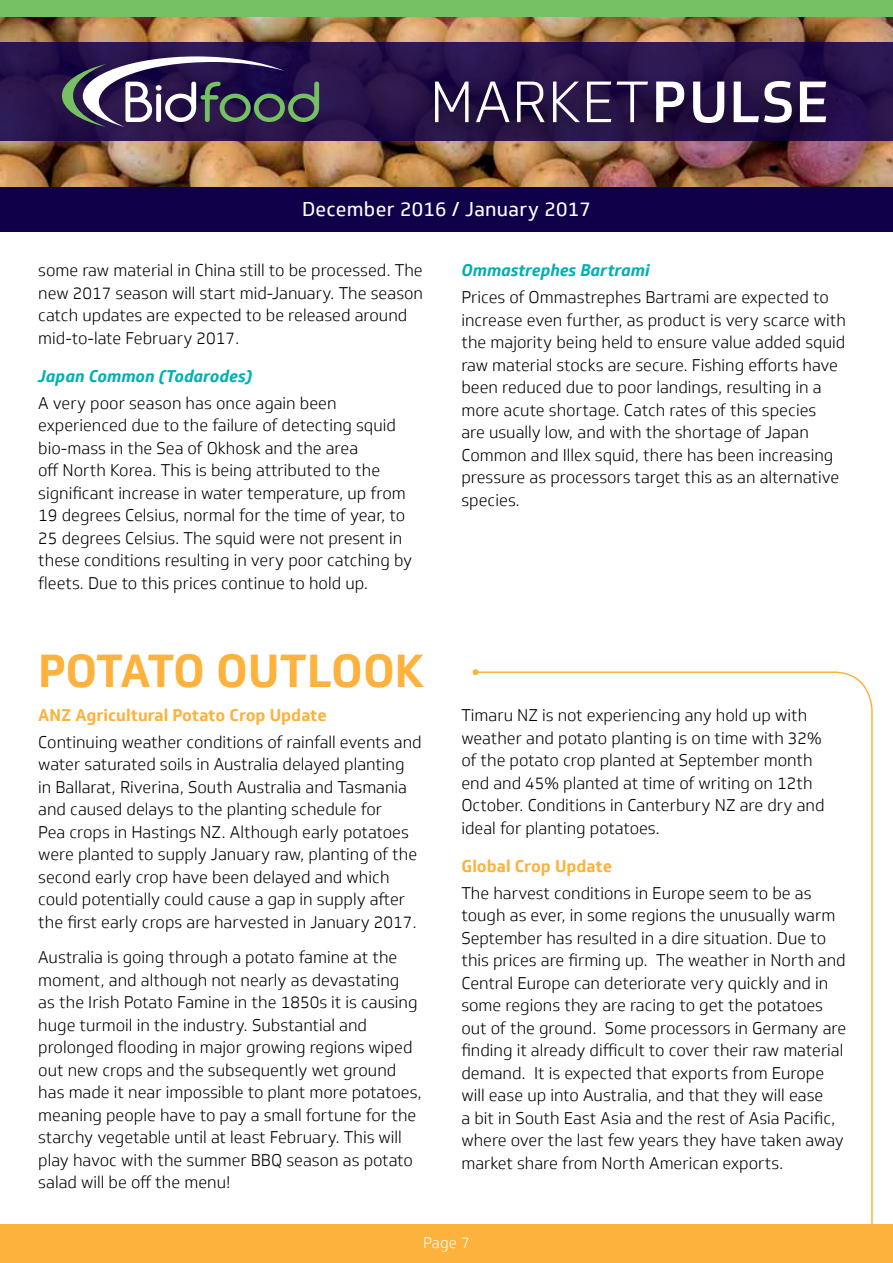
<style>
.page{position:relative;width:893px;height:1263px;background:#fff}
.page>*{position:absolute;margin:0;border:0;box-sizing:border-box;transform-origin:0 0}
.t1{font:300 57px "Soleto";letter-spacing:.015em;color:#fff}
.t2{font:700 45px "Soleto";letter-spacing:-.01em;color:#fcb23c}
.t3{font:19.5px "Soleto";letter-spacing:.015em;color:#fff}
.t4{font:300 16.5px/22.5px "Soleto";color:#000}
.t5{font:700 16.5px "Soleto";color:#fcb23c}
.t6{font:italic 700 16.5px "Soleto";color:#00b0b5}
.t7{font:300 15px "Soleto";color:#fff}
.s1{font-weight:500}
</style>
<div class="page">
<div style="left:0;top:1225px;width:893px;height:38px;background:#fcb23c"></div>
<img style="left:0;top:17px;width:893px;height:171px">
<svg style="left:0;top:43px;width:893px;height:98px;background:#28134b"></svg>
<div style="left:409px;top:72px;width:437px;height:89px;background:#000;opacity:.75"></div>
<div style="left:0;top:188px;width:893px;height:44px;background:#10004a"></div>
<svg style="left:62px;top:56px;width:257px;height:71px;background:#4f4968"></svg>
<div style="left:0;top:0;width:893px;height:17px;background:#74c062"></div>
<svg style="left:474px;top:671px;width:399px;height:554px"></svg>
<svg style="left:473px;top:669px;width:6px;height:6px"></svg>
<h1 class="t1" style="left:430px;top:69px;width:400px">MARKET<span class="s1">PULSE</span></h1>
<p class="t3" style="left:302px;top:198px;width:290px">December 2016 / January 2017</p>
<p class="t4" style="left:38px;top:259px;width:386px">some raw material in China still to be processed. The new 2017 season will start mid-January. The season catch updates are expected to be released around mid-to-late February 2017.</p>
<p class="t6" style="left:38px;top:366px;width:215px">Japan Common (Todarodes)</p>
<p class="t4" style="left:38px;top:392px;width:375px">A very poor season has once again been experienced due to the failure of detecting squid bio-mass in the Sea of Okhosk and the area<br>off North Korea. This is being attributed to the significant increase in water temperature, up from 19 degrees Celsius, normal for the time of year, to 25 degrees Celsius. The squid were not present in these conditions resulting in very poor catching by fleets. Due to this prices continue to hold up.</p>
<h2 class="t2" style="left:38px;top:643px;width:387px">POTATO OUTLOOK</h2>
<p class="t5" style="left:38px;top:705px;width:290px">ANZ Agricultural Potato Crop Update</p>
<p class="t4" style="left:38px;top:731px;width:385px">Continuing weather conditions of rainfall events and water saturated soils in Australia delayed planting in Ballarat, Riverina, South Australia and Tasmania and caused delays to the planting schedule for<br>Pea crops in Hastings NZ. Although early potatoes were planted to supply January raw, planting of the second early crop have been delayed and which could potentially could cause a gap in supply after the first early crops are harvested in January 2017.</p>
<p class="t4" style="left:38px;top:946px;width:385px">Australia is going through a potato famine at the moment, and although not nearly as devastating<br>as the Irish Potato Famine in the 1850s it is causing huge turmoil in the industry. Substantial and prolonged flooding in major growing regions wiped out new crops and the subsequently wet ground has made it near impossible to plant more potatoes, meaning people have to pay a small fortune for the starchy vegetable until at least February. This will play havoc with the summer BBQ season as potato salad will be off the menu!</p>
<p class="t6" style="left:461px;top:260px;width:190px">Ommastrephes Bartrami</p>
<p class="t4" style="left:461px;top:286px;width:386px">Prices of Ommastrephes Bartrami are expected to increase even further, as product is very scarce with the majority being held to ensure value added squid raw material stocks are secure. Fishing efforts have been reduced due to poor landings, resulting in a more acute shortage. Catch rates of this species<br>are usually low, and with the shortage of Japan Common and Illex squid, there has been increasing pressure as processors target this as an alternative species.</p>
<p class="t4" style="left:461px;top:704px;width:365px">Timaru NZ is not experiencing any hold up with weather and potato planting is on time with 32% of the potato crop planted at September month end and 45% planted at time of writing on 12th October. Conditions in Canterbury NZ are dry and ideal for planting potatoes.</p>
<p class="t5" style="left:461px;top:856px;width:152px">Global Crop Update</p>
<p class="t4" style="left:461px;top:882px;width:386px">The harvest conditions in Europe seem to be as tough as ever, in some regions the unusually warm September has resulted in a dire situation. Due to this prices are firming up. The weather in North and Central Europe can deteriorate very quickly and in some regions they are racing to get the potatoes out of the ground. Some processors in Germany are finding it already difficult to cover their raw material demand. It is expected that exports from Europe will ease up into Australia, and that they will ease<br>a bit in South East Asia and the rest of Asia Pacific, where over the last few years they have taken away market share from North American exports.</p>
<p class="t7" style="left:423px;top:1234px;width:48px">Page 7</p>
</div>
